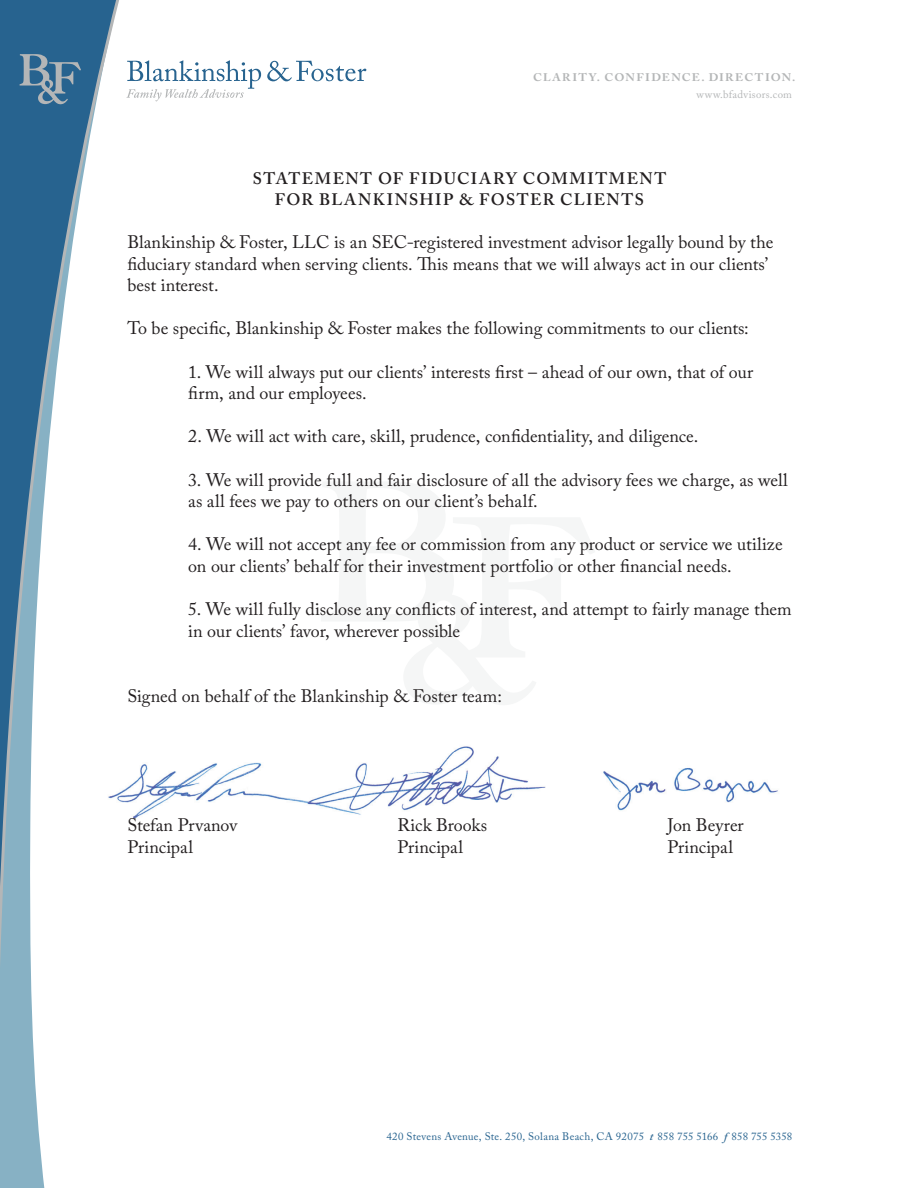
<style>
.page{position:relative;width:918px;height:1188px;background:#fff}
.page>*{position:absolute;margin:0;border:0;box-sizing:border-box;transform-origin:0 0}
.t1{font:18px/21.6px "Adobe Caslon Pro";color:#231f20}
.t2{font:600 16.5px/21px "Adobe Caslon Pro";letter-spacing:.085em;color:#231f20;text-align:center}
.t3{font:700 11.1px "Adobe Caslon Pro";letter-spacing:.115em;color:#b4b6b7;scale:1.05 1}
.t4{font:10.8px "Adobe Caslon Pro";letter-spacing:.02em;color:#27638f}
.t5{font:10.8px "Adobe Caslon Pro";letter-spacing:.03em;color:#b4b6b7}
.s1{font-weight:600;font-style:italic}
</style>
<div class="page">
<svg style="left:0;top:0;width:119px;height:1188px"></svg>
<svg style="left:267px;top:61px;width:99px;height:20px"></svg>
<svg style="left:126px;top:60px;width:135px;height:41px"></svg>
<img style="left:76px;top:736px;width:702px;height:95px">
<svg style="left:20px;top:54px;width:61px;height:50px;background:#547d9b"></svg>
<p class="t3" style="left:533px;top:71px;width:251px">CLARITY. CONFIDENCE. DIRECTION.</p>
<p class="t5" style="left:696px;top:88px;width:97px">www.bfadvisors.com</p>
<p class="t2" style="left:253px;top:168px;width:415px">STATEMENT OF FIDUCIARY COMMITMENT<br>FOR BLANKINSHIP &amp; FOSTER CLIENTS</p>
<p class="t1" style="left:127px;top:231px;width:647px">Blankinship &amp; Foster, LLC is an SEC-registered investment advisor legally bound by the fiduciary standard when serving clients. This means that we will always act in our clients’ best interest.</p>
<p class="t1" style="left:127px;top:317px;width:623px">To be specific, Blankinship &amp; Foster makes the following commitments to our clients:</p>
<p class="t1" style="left:188px;top:361px;width:567px">1. We will always put our clients’ interests first – ahead of our own, that of our firm, and our employees.</p>
<p class="t1" style="left:188px;top:425px;width:512px">2. We will act with care, skill, prudence, confidentiality, and diligence.</p>
<p class="t1" style="left:188px;top:469px;width:601px">3. We will provide full and fair disclosure of all the advisory fees we charge, as well as all fees we pay to others on our client’s behalf.</p>
<p class="t1" style="left:188px;top:533px;width:596px">4. We will not accept any fee or commission from any product or service we utilize on our clients’ behalf for their investment portfolio or other financial needs.</p>
<p class="t1" style="left:188px;top:598px;width:605px">5. We will fully disclose any conflicts of interest, and attempt to fairly manage them in our clients’ favor, wherever possible</p>
<p class="t1" style="left:127px;top:685px;width:376px">Signed on behalf of the Blankinship &amp; Foster team:</p>
<p class="t1" style="left:127px;top:814px;width:111px">Stefan Prvanov</p>
<p class="t1" style="left:397px;top:814px;width:91px">Rick Brooks</p>
<p class="t1" style="left:667px;top:814px;width:78px">Jon Beyrer</p>
<p class="t1" style="left:127px;top:836px;width:67px">Principal</p>
<p class="t1" style="left:397px;top:836px;width:67px">Principal</p>
<p class="t1" style="left:667px;top:836px;width:67px">Principal</p>
<p class="t4" style="left:387px;top:1130px;width:407px">420 Stevens Avenue, Ste. 250, Solana Beach, CA 92075 <span class="s1">t</span> 858 755 5166 <span class="s1">f</span> 858 755 5358</p>
</div>
